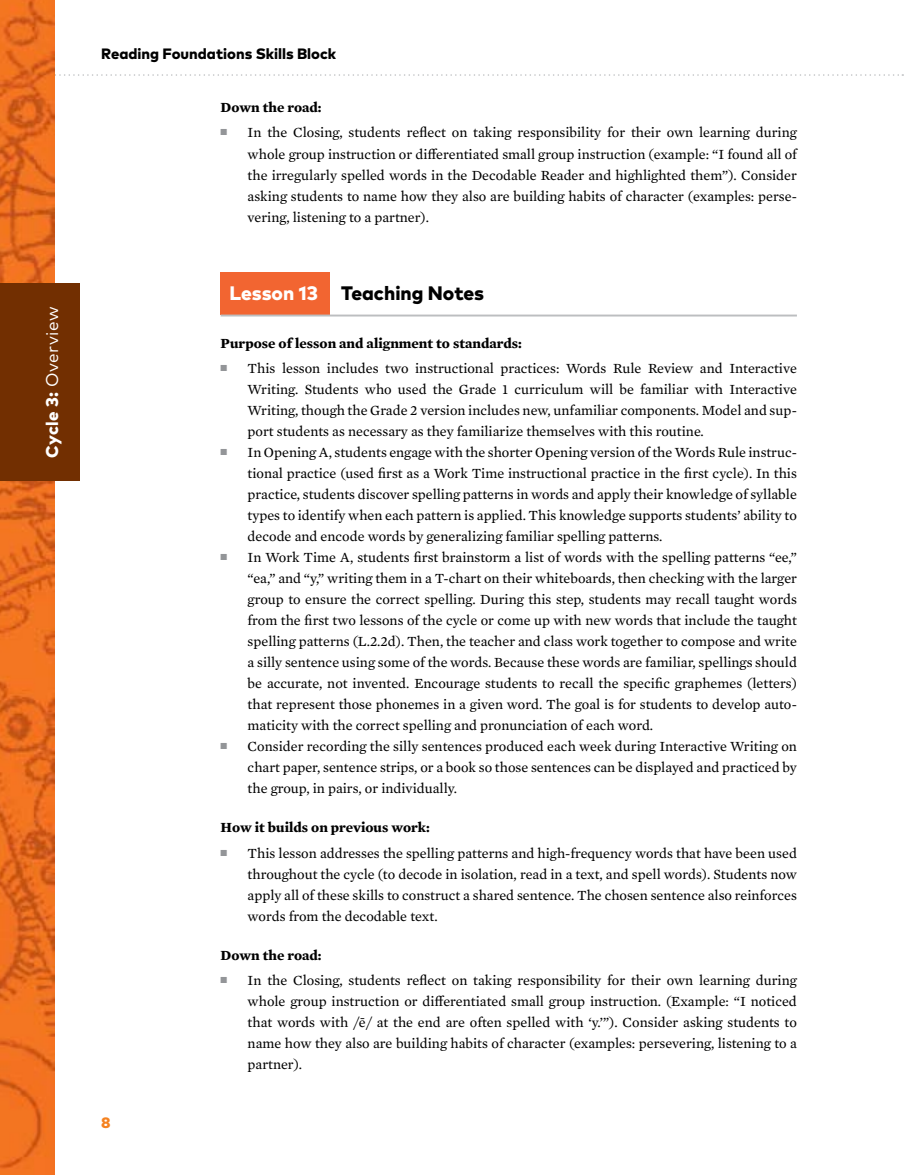
<style>
.page{position:relative;width:905px;height:1175px;background:#fff}
.page>*{position:absolute;margin:0;border:0;box-sizing:border-box;transform-origin:0 0}
.t1{font:800 19.5px "Mark Pro";color:#000}
.t2{font:17.1px "Mark Pro";letter-spacing:.02em;color:#fff}
.t3{font:800 15px "Mark Pro";color:#000}
.t4{font:800 15px "Mark Pro";color:#f58220}
.t5{font:14.25px/21px "Mercury Text G2";color:#000;text-align:justify}
.t6{font:700 14.25px "Mercury Text G2";color:#000}
.s1{font-weight:800}
.s2{color:#fff}
</style>
<div class="page">
<svg style="left:54px;top:74px;width:849px;height:2px"></svg>
<img style="left:0;top:0;width:54px;height:1174px">
<div style="left:0;top:283px;width:80px;height:198px;background:#722f01"></div>
<div style="left:220px;top:273px;width:110px;height:42px;background:#f26531"></div>
<hr style="left:220px;top:314px;width:576px;height:2px;background:#bcbec0">
<p class="t2" style="left:39px;top:458px;width:152px;rotate:-90deg"><span class="s1">Cycle 3:</span> Overview</p>
<p class="t3" style="left:101px;top:42px;width:236px">Reading Foundations Skills Block</p>
<p class="t6" style="left:220px;top:96px;width:102px">Down the road:</p>
<p class="t5" style="left:248px;top:121px;width:551px;text-indent:-27px"><sup>■</sup> In the Closing, students reflect on taking responsibility for their own learning during whole group instruction or differentiated small group instruction (example: “I found all of the irregularly spelled words in the Decodable Reader and highlighted them”). Consider asking students to name how they also are building habits of character (examples: perse&shy;vering, listening to a partner).</p>
<p class="t4" style="left:101px;top:1110px;width:11px">8</p>
<h1 class="t1" style="left:230px;top:278px;width:256px"><span class="s2">Lesson 13</span> Teaching Notes</h1>
<p class="t6" style="left:220px;top:332px;width:303px">Purpose of lesson and alignment to standards:</p>
<p class="t5" style="left:248px;top:357px;width:551px;text-indent:-27px"><sup>■</sup> This lesson includes two instructional practices: Words Rule Review and Interactive Writing. Students who used the Grade 1 curriculum will be familiar with Interactive Writing, though the Grade 2 version includes new, unfamiliar components. Model and sup&shy;port students as necessary as they familiarize themselves with this routine.</p>
<p class="t5" style="left:248px;top:441px;width:551px;text-indent:-27px"><sup>■</sup> In Opening A, students engage with the shorter Opening version of the Words Rule instruc&shy;tional practice (used first as a Work Time instructional practice in the first cycle). In this practice, students discover spelling patterns in words and apply their knowledge of syllable types to identify when each pattern is applied. This knowledge supports students’ ability to decode and encode words by generalizing familiar spelling patterns.</p>
<p class="t5" style="left:248px;top:546px;width:551px;text-indent:-27px"><sup>■</sup> In Work Time A, students first brainstorm a list of words with the spelling patterns “ee,” “ea,” and “y,” writing them in a T-chart on their whiteboards, then checking with the larger group to ensure the correct spelling. During this step, students may recall taught words from the first two lessons of the cycle or come up with new words that include the taught spelling patterns (L.2.2d). Then, the teacher and class work together to compose and write a silly sentence using some of the words. Because these words are familiar, spellings should be accurate, not invented. Encourage students to recall the specific graphemes (letters) that represent those phonemes in a given word. The goal is for students to develop auto&shy;maticity with the correct spelling and pronunciation of each word.</p>
<p class="t5" style="left:248px;top:735px;width:551px;text-indent:-27px"><sup>■</sup> Consider recording the silly sentences produced each week during Interactive Writing on chart paper, sentence strips, or a book so those sentences can be displayed and practiced by the group, in pairs, or individually.</p>
<p class="t6" style="left:220px;top:816px;width:211px">How it builds on previous work:</p>
<p class="t5" style="left:248px;top:841px;width:551px;text-indent:-27px"><sup>■</sup> This lesson addresses the spelling patterns and high-frequency words that have been used throughout the cycle (to decode in isolation, read in a text, and spell words). Students now apply all of these skills to construct a shared sentence. The chosen sentence also reinforces words from the decodable text.</p>
<p class="t6" style="left:220px;top:944px;width:102px">Down the road:</p>
<p class="t5" style="left:248px;top:969px;width:551px;text-indent:-27px"><sup>■</sup> In the Closing, students reflect on taking responsibility for their own learning during whole group instruction or differentiated small group instruction. (Example: “I noticed that words with /ē/ at the end are often spelled with ‘y.’”). Consider asking students to name how they also are building habits of character (examples: persevering, listening to a partner).</p>
</div>
